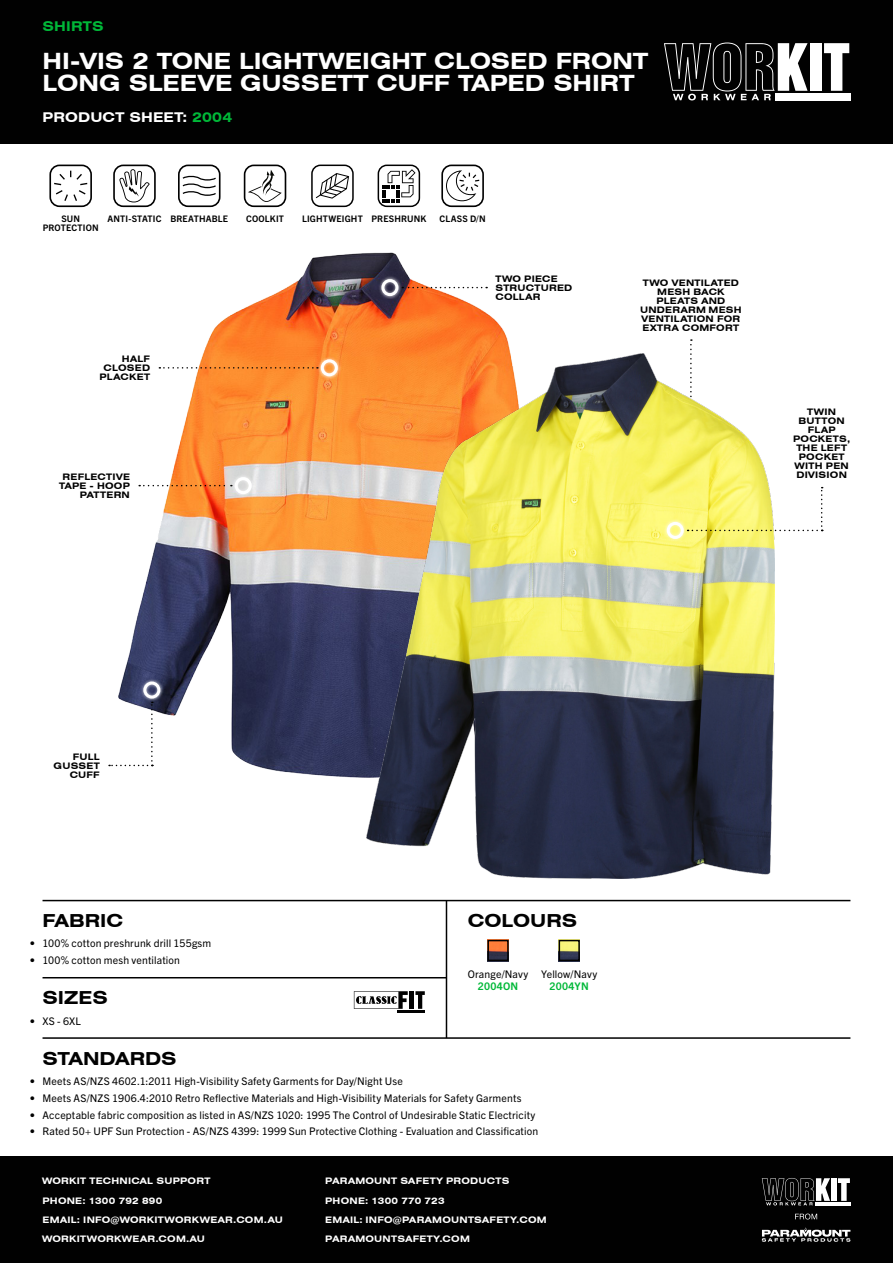
<style>
.page{position:relative;width:893px;height:1263px;background:#fff}
.page>*{position:absolute;margin:0;border:0;box-sizing:border-box;transform-origin:0 0}
.t1{font:700 expanded 22.5px/22.5px "Swiss 721 BT";color:#fff}
.t2{font:700 expanded 18px "Swiss 721 BT";color:#010101}
.t3{font:700 expanded 13.5px "Swiss 721 BT";letter-spacing:.01em;color:#fff}
.t4{font:700 expanded 13.5px "Swiss 721 BT";letter-spacing:.01em;color:#00b838}
.t5{font:10.5px/12.6px "Trade Gothic Next LT Pro";letter-spacing:.015em;color:#010101;text-align:center}
.t6{font:700 expanded 9px/9px "Swiss 721 BT";letter-spacing:.025em;color:#010101;text-align:right}
.t7{font:700 expanded 9px/19px "Swiss 721 BT";letter-spacing:.025em;color:#fff}
.t8{font:700 9px/9px "Trade Gothic Next LT Pro";letter-spacing:.02em;color:#010101;text-align:center}
.s1{color:#00b838}
.s2{font-weight:700;color:#00b838}
</style>
<div class="page">
<div style="left:0;top:0;width:893px;height:143px;background:#010101"></div>
<div style="left:810px;top:43px;width:11px;height:48px;background:#fff"></div>
<svg style="left:824px;top:43px;width:25px;height:48px"></svg>
<div style="left:775px;top:93px;width:75px;height:8px;background:#fff"></div>
<svg style="left:664px;top:43px;width:144px;height:57px"></svg>
<div style="left:0;top:1157px;width:893px;height:106px;background:#010101"></div>
<div style="left:831px;top:1178px;width:6px;height:23px;background:#fff"></div>
<svg style="left:838px;top:1178px;width:12px;height:23px"></svg>
<hr style="left:815px;top:1202px;width:35px;height:3px;background:#fff">
<svg style="left:762px;top:1178px;width:68px;height:27px"></svg>
<svg style="left:795px;top:1213px;width:22px;height:6px"></svg>
<svg style="left:762px;top:1227px;width:88px;height:15px"></svg>
<svg style="left:690px;top:339px;width:2px;height:12px"></svg>
<div style="left:49px;top:165px;width:43px;height:42px;border:2px solid #010101;border-radius:9px"></div>
<svg style="left:54px;top:171px;width:33px;height:30px"></svg>
<hr style="left:43px;top:1037px;width:807px;height:2px;background:#010101">
<hr style="left:43px;top:977px;width:403px;height:1px;background:#010101">
<hr style="left:43px;top:900px;width:807px;height:1px;background:#010101">
<hr style="left:446px;top:900px;width:1px;height:138px;background:#010101">
<div style="left:441px;top:165px;width:43px;height:42px;border:2px solid #010101;border-radius:9px"></div>
<svg style="left:446px;top:170px;width:33px;height:31px"></svg>
<img style="left:490px;top:943px;width:16px;height:15px">
<div style="left:487px;top:940px;width:22px;height:21px;border:2px solid #010101"></div>
<div style="left:113px;top:165px;width:43px;height:42px;border:2px solid #010101;border-radius:9px"></div>
<svg style="left:119px;top:169px;width:31px;height:33px"></svg>
<div style="left:178px;top:165px;width:43px;height:42px;border:2px solid #010101;border-radius:9px"></div>
<svg style="left:183px;top:175px;width:33px;height:21px"></svg>
<div style="left:244px;top:165px;width:42px;height:42px;border:2px solid #000;border-radius:9px"></div>
<svg style="left:248px;top:170px;width:34px;height:32px"></svg>
<div style="left:311px;top:165px;width:43px;height:42px;border:2px solid #010101;border-radius:9px"></div>
<svg style="left:316px;top:173px;width:33px;height:26px"></svg>
<div style="left:378px;top:165px;width:42px;height:42px;border:2px solid #010101;border-radius:9px"></div>
<svg style="left:382px;top:169px;width:33px;height:33px"></svg>
<div style="left:409px;top:991px;width:5px;height:18px;background:#010101"></div>
<svg style="left:415px;top:991px;width:10px;height:18px"></svg>
<hr style="left:397px;top:1010px;width:28px;height:2px;background:#010101">
<svg style="left:354px;top:991px;width:54px;height:18px"></svg>
<img style="left:562px;top:943px;width:15px;height:15px">
<div style="left:559px;top:940px;width:21px;height:21px;border:2px solid #010101"></div>
<img style="left:119px;top:252px;width:392px;height:526px">
<img style="left:366px;top:353px;width:408px;height:525px">
<div style="left:140px;top:678px;width:24px;height:24px;background:#fff;opacity:.85"></div>
<div style="left:143px;top:681px;width:17px;height:17px;border:3px solid #fff;border-radius:50%"></div>
<svg style="left:109px;top:702px;width:44px;height:64px"></svg>
<div style="left:663px;top:518px;width:24px;height:24px;background:#fff;opacity:.85"></div>
<div style="left:667px;top:522px;width:17px;height:17px;border:3px solid #fff;border-radius:50%"></div>
<svg style="left:688px;top:487px;width:135px;height:44px"></svg>
<svg style="left:402px;top:287px;width:85px;height:1px"></svg>
<div style="left:378px;top:276px;width:24px;height:23px;background:#fff;opacity:.85"></div>
<div style="left:381px;top:279px;width:17px;height:17px;border:3px solid #fff;border-radius:50%"></div>
<svg style="left:139px;top:485px;width:92px;height:1px"></svg>
<div style="left:231px;top:474px;width:24px;height:23px;background:#fff;opacity:.85"></div>
<div style="left:235px;top:477px;width:17px;height:17px;border:3px solid #fff;border-radius:50%"></div>
<svg style="left:159px;top:367px;width:159px;height:2px"></svg>
<div style="left:318px;top:356px;width:23px;height:24px;background:#fff;opacity:.85"></div>
<div style="left:321px;top:359px;width:17px;height:17px;border:3px solid #fff;border-radius:50%"></div>
<p class="t4" style="left:43px;top:18px;width:63px">SHIRTS</p>
<p class="t1" style="left:43px;top:49px;width:607px">HI-VIS 2 TONE LIGHTWEIGHT CLOSED FRONT<br>LONG SLEEVE GUSSETT CUFF TAPED SHIRT</p>
<p class="t3" style="left:43px;top:109px;width:191px">PRODUCT SHEET: <span class="s1">2004</span></p>
<p class="t8" style="left:43px;top:214px;width:57px">SUN<br>PROTECTION</p>
<p class="t8" style="left:107px;top:214px;width:56px">ANTI-STATIC</p>
<p class="t8" style="left:170px;top:214px;width:59px">BREATHABLE</p>
<p class="t8" style="left:246px;top:214px;width:39px">COOLKIT</p>
<p class="t8" style="left:302px;top:214px;width:62px">LIGHTWEIGHT</p>
<p class="t8" style="left:371px;top:214px;width:56px">PRESHRUNK</p>
<p class="t8" style="left:440px;top:214px;width:48px">CLASS D/N</p>
<p class="t6" style="left:495px;top:274px;width:78px;text-align:left">TWO PIECE<br>STRUCTURED<br>COLLAR</p>
<p class="t6" style="left:100px;top:354px;width:52px">HALF<br>CLOSED<br>PLACKET</p>
<p class="t6" style="left:59px;top:472px;width:72px">REFLECTIVE<br>TAPE - HOOP<br>PATTERN</p>
<p class="t6" style="left:640px;top:278px;width:103px;text-align:center">TWO VENTILATED<br>MESH BACK<br>PLEATS AND<br>UNDERARM MESH<br>VENTILATION FOR<br>EXTRA COMFORT</p>
<p class="t6" style="left:793px;top:408px;width:59px;text-align:center">TWIN<br>BUTTON<br>FLAP<br>POCKETS,<br>THE LEFT<br>POCKET<br>WITH PEN<br>DIVISION</p>
<p class="t6" style="left:54px;top:752px;width:48px">FULL<br>GUSSET<br>CUFF</p>
<p class="t2" style="left:43px;top:910px;width:82px">FABRIC</p>
<p class="t2" style="left:468px;top:910px;width:111px">COLOURS</p>
<p class="t5" style="left:30px;top:936px;width:183px">• 100% cotton preshrunk drill 155gsm</p>
<p class="t5" style="left:30px;top:953px;width:152px">• 100% cotton mesh ventilation</p>
<p class="t2" style="left:43px;top:987px;width:67px">SIZES</p>
<p class="t5" style="left:30px;top:1014px;width:53px">• XS - 6XL</p>
<p class="t5" style="left:468px;top:967px;width:62px">Orange/Navy<br><span class="s2">2004ON</span></p>
<p class="t5" style="left:541px;top:967px;width:57px">Yellow/Navy<br><span class="s2">2004YN</span></p>
<p class="t2" style="left:43px;top:1047px;width:136px">STANDARDS</p>
<p class="t5" style="left:30px;top:1074px;width:375px">• Meets AS/NZS 4602.1:2011 High-Visibility Safety Garments for Day/Night Use</p>
<p class="t5" style="left:30px;top:1091px;width:493px">• Meets AS/NZS 1906.4:2010 Retro Reflective Materials and High-Visibility Materials for Safety Garments</p>
<p class="t5" style="left:30px;top:1108px;width:507px">• Acceptable fabric composition as listed in AS/NZS 1020: 1995 The Control of Undesirable Static Electricity</p>
<p class="t5" style="left:30px;top:1124px;width:510px">• Rated 50+ UPF Sun Protection - AS/NZS 4399: 1999 Sun Protective Clothing - Evaluation and Classification</p>
<p class="t7" style="left:42px;top:1172px;width:242px">WORKIT TECHNICAL SUPPORT<br>PHONE: 1300 792 890<br>EMAIL: INFO@WORKITWORKWEAR.COM.AU<br>WORKITWORKWEAR.COM.AU</p>
<p class="t7" style="left:325px;top:1172px;width:223px">PARAMOUNT SAFETY PRODUCTS<br>PHONE: 1300 770 723<br>EMAIL: INFO@PARAMOUNTSAFETY.COM<br>PARAMOUNTSAFETY.COM</p>
</div>
